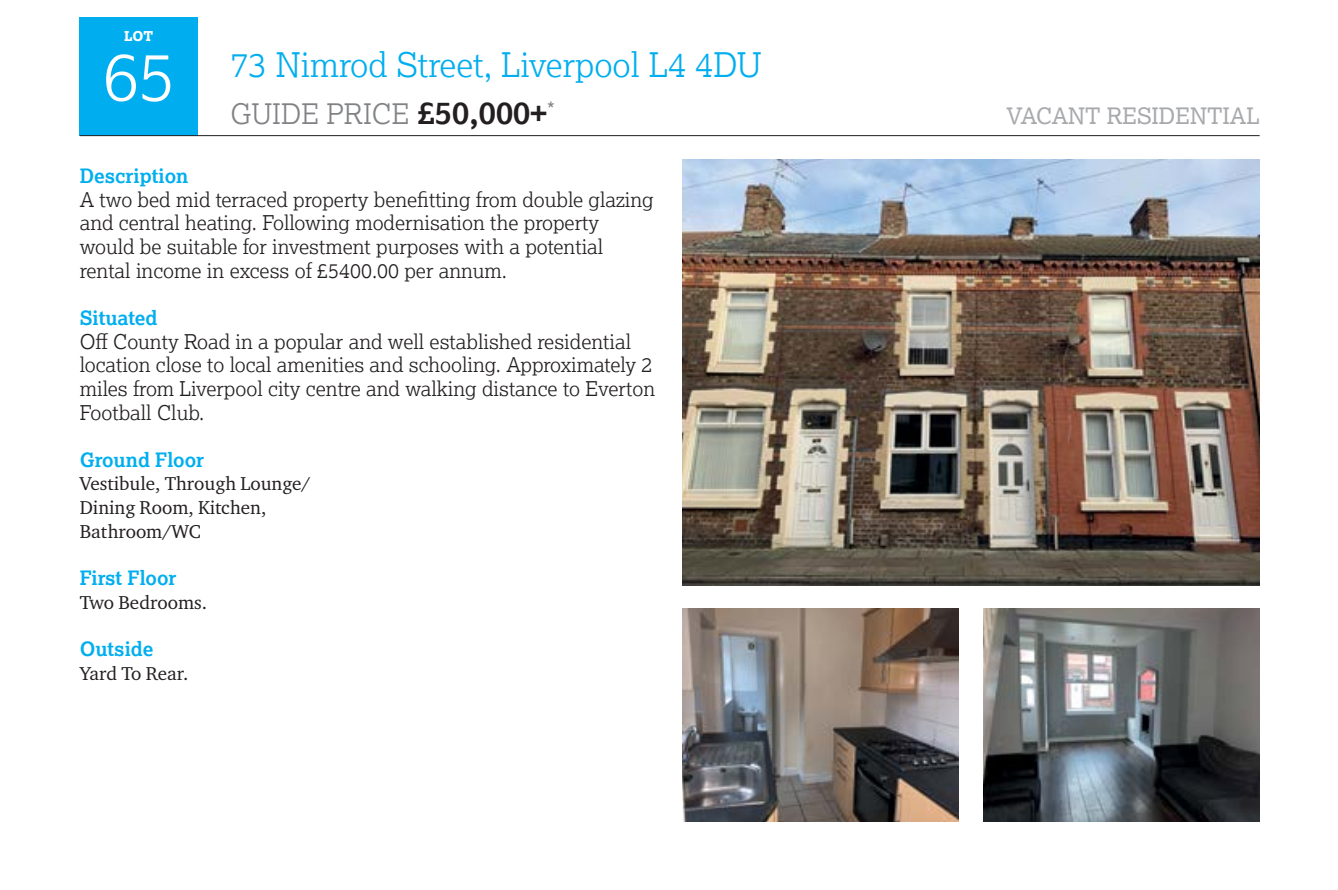
<style>
.page{position:relative;width:1338px;height:890px;background:#fff}
.page>*{position:absolute;margin:0;border:0;box-sizing:border-box;transform-origin:0 0}
.t1{font:300 67.5px "Lexia";color:#fff}
.t2{font:300 33.75px "Lexia";color:#00aeef}
.t3{font:300 28.12px "Lexia";color:#808285}
.t4{font:22.5px "Lexia";color:#a7a9ac}
.t5{font:300 20.25px/23.6px "Lexia";color:#231f20}
.t6{font:20.25px "Lexia";color:#808285}
.t7{font:700 19.8px "Lexia";color:#00aeef}
.t8{font:19.12px/23.6px "Charter ITC Pro";color:#231f20}
.t9{font:800 13.5px "Lexia";color:#fff}
.s1{font-weight:700;font-size:31.5px;color:#231f20}
</style>
<div class="page">
<div style="left:80px;top:18px;width:118px;height:118px;background:#00aeef"></div>
<hr style="left:80px;top:135px;width:1180px;height:1px;background:#231f20">
<img style="left:682px;top:608px;width:276px;height:213px">
<img style="left:984px;top:608px;width:276px;height:213px">
<img style="left:682px;top:159px;width:578px;height:426px">
<p class="t9" style="left:124px;top:28px;width:31px">LOT</p>
<h1 class="t1" style="left:102px;top:33px;width:74px">65</h1>
<h2 class="t2" style="left:230px;top:43px;width:533px">73 Nimrod Street, Liverpool L4 4DU</h2>
<h3 class="t3" style="left:230px;top:96px;width:318px">GUIDE PRICE <span class="s1">£50,000+</span></h3>
<p class="t4" style="left:1006px;top:102px;width:255px">VACANT RESIDENTIAL</p>
<p class="t6" style="left:547px;top:97px;width:9px">*</p>
<p class="t7" style="left:80px;top:163px;width:110px">Description</p>
<p class="t5" style="left:80px;top:187px;width:575px">A two bed mid terraced property benefitting from double glazing and central heating. Following modernisation the property would be suitable for investment purposes with a potential rental income in excess of £5400.00 per annum.</p>
<p class="t7" style="left:80px;top:305px;width:79px">Situated</p>
<p class="t5" style="left:80px;top:329px;width:577px">Off County Road in a popular and well established residential location close to local amenities and schooling. Approximately 2 miles from Liverpool city centre and walking distance to Everton Football Club.</p>
<p class="t7" style="left:80px;top:447px;width:126px">Ground Floor</p>
<p class="t8" style="left:80px;top:472px;width:232px">Vestibule, Through Lounge/<br>Dining Room, Kitchen,<br>Bathroom/WC</p>
<p class="t7" style="left:80px;top:565px;width:98px">First Floor</p>
<p class="t8" style="left:80px;top:590px;width:129px">Two Bedrooms.</p>
<p class="t7" style="left:80px;top:636px;width:75px">Outside</p>
<p class="t8" style="left:80px;top:661px;width:110px">Yard To Rear.</p>
</div>
